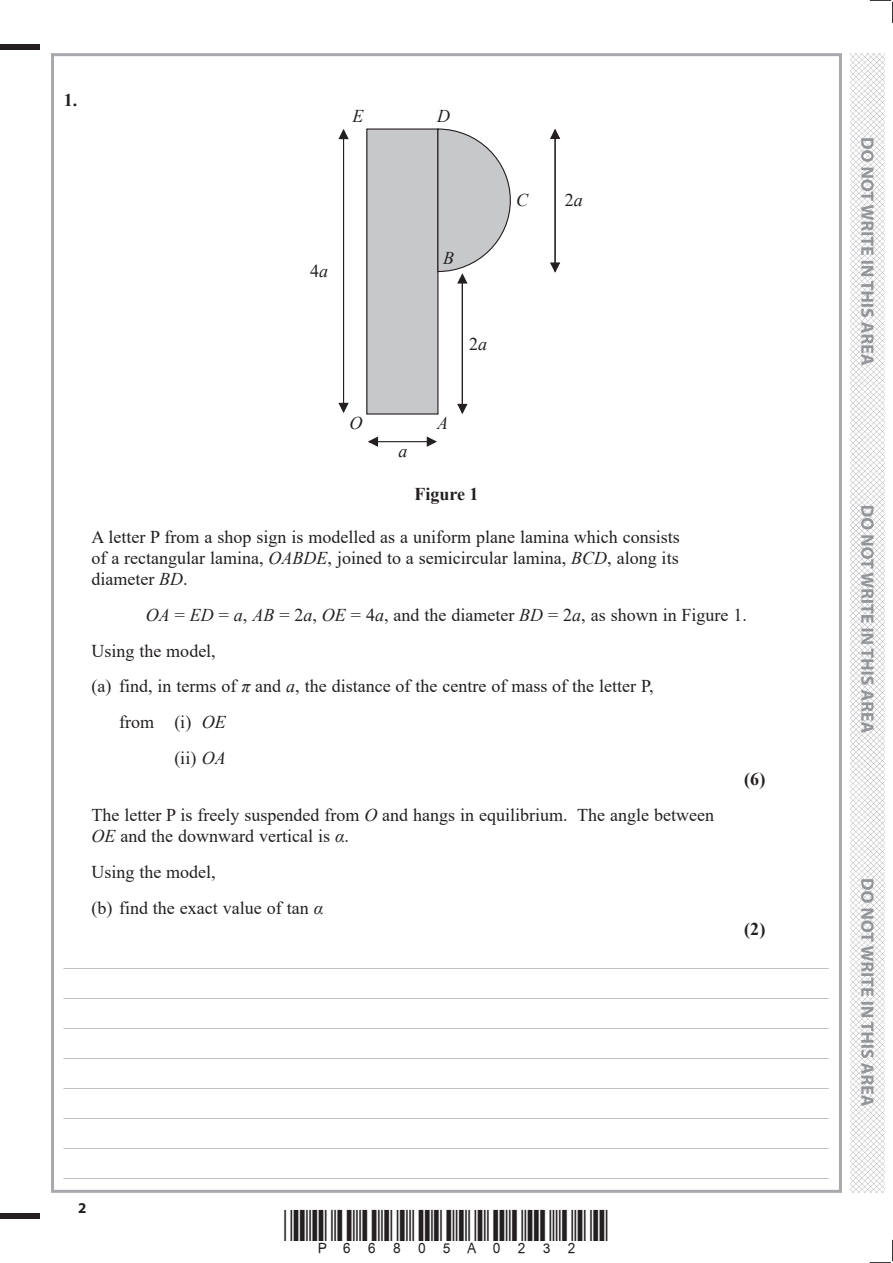
<style>
.page{position:relative;width:893px;height:1263px;background:#fff}
.page>*{position:absolute;margin:0;border:0;box-sizing:border-box;transform-origin:0 0}
.t1{font:18px/30px "Times New Roman";color:#a8a9ad;text-align:justify}
.t2{font:18px/21px "Times New Roman";color:#231f20}
.t3{font:700 18px "Times New Roman";color:#231f20}
.t4{font:italic 18px "Times New Roman";color:#231f20}
.t5{font:700 15px "Myriad Pro";color:#231f20}
.s1{font-style:italic}
</style>
<div class="page">
<div style="left:0;top:44px;width:40px;height:5px;background:#231f20"></div>
<div style="left:0;top:1214px;width:40px;height:5px;background:#231f20"></div>
<svg style="left:870px;top:0;width:23px;height:23px"></svg>
<svg style="left:870px;top:1240px;width:23px;height:23px"></svg>
<img style="left:850px;top:53px;width:34px;height:1140px">
<svg style="left:861px;top:138px;width:13px;height:968px"></svg>
<div style="left:367px;top:129px;width:71px;height:285px;background:#c7c8ca"></div>
<div style="left:366px;top:128px;width:72px;height:287px;border:1px solid #231f20"></div>
<hr style="left:369px;top:441px;width:63px;height:1px;background:#231f20">
<svg style="left:368px;top:436px;width:11px;height:11px"></svg>
<svg style="left:426px;top:436px;width:11px;height:11px"></svg>
<hr style="left:343px;top:130px;width:1px;height:278px;background:#231f20">
<svg style="left:338px;top:129px;width:11px;height:11px"></svg>
<svg style="left:338px;top:402px;width:11px;height:11px"></svg>
<svg style="left:550px;top:128px;width:10px;height:11px"></svg>
<hr style="left:554px;top:130px;width:2px;height:137px;background:#231f20">
<svg style="left:550px;top:261px;width:10px;height:12px"></svg>
<svg style="left:457px;top:403px;width:11px;height:11px"></svg>
<hr style="left:462px;top:279px;width:1px;height:134px;background:#231f20">
<svg style="left:437px;top:128px;width:74px;height:156px"></svg>
<p class="t3" style="left:64px;top:87px;width:15px">1.</p>
<p class="t4" style="left:353px;top:103px;width:12px">E</p>
<p class="t4" style="left:437px;top:103px;width:14px">D</p>
<p class="t2" style="left:310px;top:260px;width:19px">4<span class="s1">a</span></p>
<p class="t4" style="left:349px;top:411px;width:14px">O</p>
<p class="t4" style="left:443px;top:245px;width:12px">B</p>
<p class="t4" style="left:398px;top:439px;width:10px">a</p>
<p class="t2" style="left:469px;top:333px;width:19px">2<span class="s1">a</span></p>
<p class="t4" style="left:437px;top:411px;width:12px">A</p>
<p class="t4" style="left:516px;top:188px;width:14px">C</p>
<p class="t2" style="left:565px;top:189px;width:19px">2<span class="s1">a</span></p>
<p class="t3" style="left:414px;top:481px;width:66px">Figure 1</p>
<p class="t2" style="left:91px;top:525px;width:590px;text-align:justify">A letter P from a shop sign is modelled as a uniform plane lamina which consists of a rectangular lamina, <span class="s1">OABDE</span>, joined to a semicircular lamina, <span class="s1">BCD</span>, along its diameter <span class="s1">BD</span>.</p>
<p class="t2" style="left:146px;top:603px;width:603px"><span class="s1">OA</span> = <span class="s1">ED</span> = <span class="s1">a</span>, <span class="s1">AB</span> = 2<span class="s1">a</span>, <span class="s1">OE</span> = 4<span class="s1">a</span>, and the diameter <span class="s1">BD</span> = 2<span class="s1">a</span>, as shown in Figure 1.</p>
<p class="t2" style="left:91px;top:639px;width:126px">Using the model,</p>
<p class="t2" style="left:91px;top:675px;width:564px">(a) find, in terms of <span class="s1">π</span> and <span class="s1">a</span>, the distance of the centre of mass of the letter P,</p>
<p class="t2" style="left:119px;top:711px;width:108px">from (i) <span class="s1">OE</span></p>
<p class="t2" style="left:174px;top:747px;width:53px">(ii) <span class="s1">OA</span></p>
<p class="t3" style="left:744px;top:766px;width:23px">(6)</p>
<p class="t2" style="left:91px;top:804px;width:624px">The letter P is freely suspended from <span class="s1">O</span> and hangs in equilibrium. The angle between<br><span class="s1">OE</span> and the downward vertical is <span class="s1">α</span>.</p>
<p class="t2" style="left:91px;top:854px;width:233px;line-height:36px">Using the model,<br>(b) find the exact value of tan <span class="s1">α</span></p>
<p class="t3" style="left:744px;top:916px;width:23px">(2)</p>
<p class="t1" style="left:64px;top:944px;width:766px">_____________________________________________________________________________________ _____________________________________________________________________________________ _____________________________________________________________________________________ _____________________________________________________________________________________ _____________________________________________________________________________________ _____________________________________________________________________________________ _____________________________________________________________________________________ _____________________________________________________________________________________</p>
<p class="t5" style="left:78px;top:1198px;width:10px">2</p>
</div>
